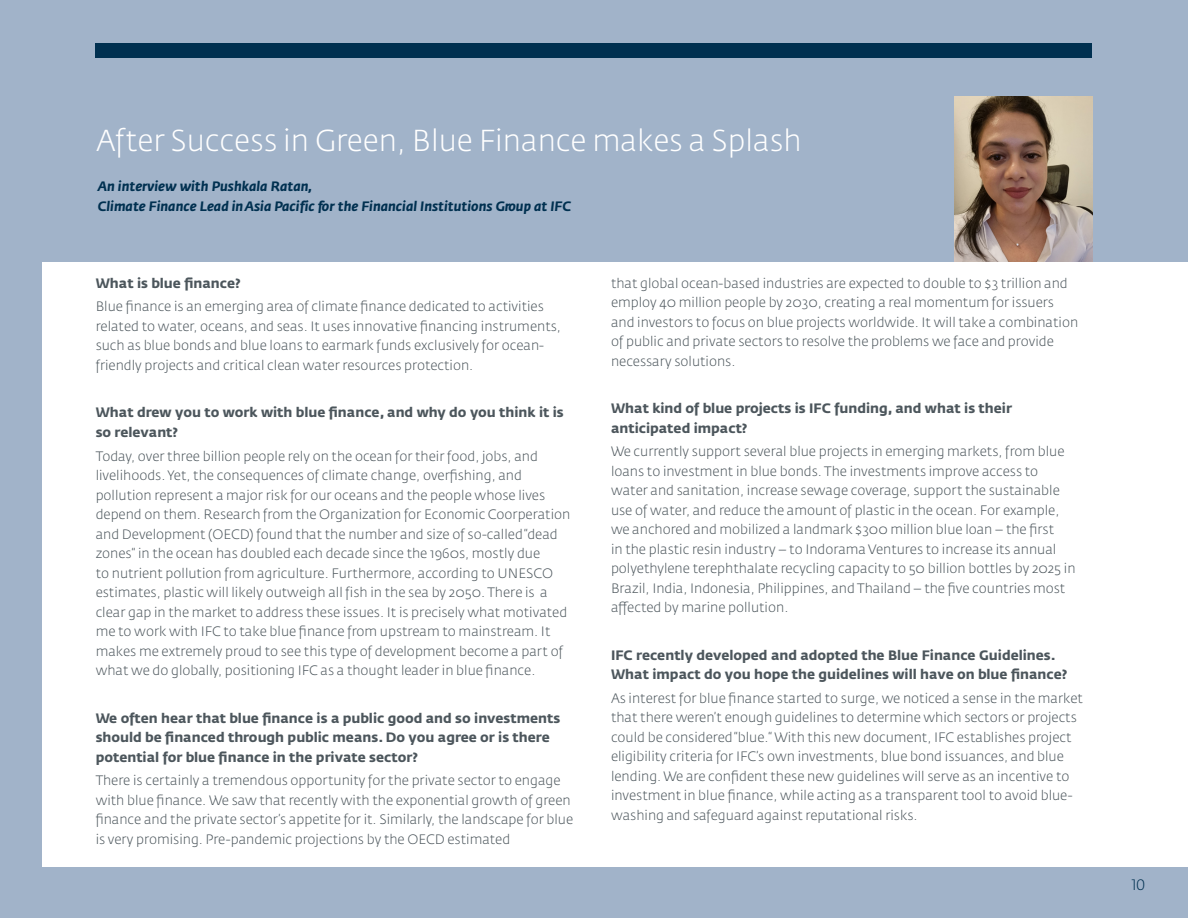
<style>
.page{position:relative;width:1188px;height:918px;background:#a1b3c9}
.page>*{position:absolute;margin:0;border:0;box-sizing:border-box;transform-origin:0 0}
.t1{font:300 30px "Fedra Sans Std";color:#fff}
.t2{font:300 15px "Fedra Sans Std";color:#003050}
.t3{font:300 13.5px/19.5px "Fedra Sans Std";color:#4c565c}
.t4{font:700 13.5px/19.5px "Fedra Sans Std";color:#4c565c}
.t5{font:italic 700 13.5px/19.5px "Fedra Sans Std";color:#003050}
.s1{font-weight:700}
</style>
<div class="page">
<img style="left:954px;top:96px;width:138px;height:167px">
<div style="left:43px;top:263px;width:1145px;height:604px;background:#fff"></div>
<div style="left:96px;top:43px;width:996px;height:14px;background:#003050"></div>
<p class="t1" style="left:96px;top:122px;width:707px">After Success in Green, Blue Finance makes a Splash</p>
<p class="t5" style="left:98px;top:177px;width:475px">An interview with Pushkala Ratan,<br>Climate Finance Lead in Asia Pacific for the Financial Institutions Group at IFC</p>
<p class="t3" style="left:96px;top:271px;width:450px;line-height:23.7px"><span class="s1">What is blue finance?<br></span>Blue finance is an emerging area of climate finance dedicated to activities</p>
<p class="t3" style="left:96px;top:316px;width:467px">related to water, oceans, and seas. It uses innovative financing instruments, such as blue bonds and blue loans to earmark funds exclusively for ocean&shy;friendly projects and critical clean water resources protection.</p>
<p class="t4" style="left:96px;top:403px;width:470px">What drew you to work with blue finance, and why do you think it is so relevant?</p>
<p class="t3" style="left:96px;top:446px;width:476px">Today, over three billion people rely on the ocean for their food, jobs, and livelihoods. Yet, the consequences of climate change, overfishing, and pollution represent a major risk for our oceans and the people whose lives depend on them. Research from the Organization for Economic Coorperation and Development (OECD) found that the number and size of so-called “dead zones“ in the ocean has doubled each decade since the 1960s, mostly due<br>to nutrient pollution from agriculture. Furthermore, according to UNESCO estimates, plastic will likely outweigh all fish in the sea by 2050. There is a clear gap in the market to address these issues. It is precisely what motivated me to work with IFC to take blue finance from upstream to mainstream. It makes me extremely proud to see this type of development become a part of what we do globally, positioning IFC as a thought leader in blue finance.</p>
<p class="t4" style="left:96px;top:708px;width:466px">We often hear that blue finance is a public good and so investments should be financed through public means. Do you agree or is there potential for blue finance in the private sector?</p>
<p class="t3" style="left:96px;top:771px;width:479px">There is certainly a tremendous opportunity for the private sector to engage with blue finance. We saw that recently with the exponential growth of green finance and the private sector’s appetite for it. Similarly, the landscape for blue is very promising. Pre-pandemic projections by the OECD estimated</p>
<p class="t3" style="left:611px;top:273px;width:469px">that global ocean-based industries are expected to double to $3 trillion and employ 40 million people by 2030, creating a real momentum for issuers and investors to focus on blue projects worldwide. It will take a combination of public and private sectors to resolve the problems we face and provide necessary solutions.</p>
<p class="t4" style="left:611px;top:399px;width:402px">What kind of blue projects is IFC funding, and what is their anticipated impact?</p>
<p class="t3" style="left:611px;top:442px;width:466px">We currently support several blue projects in emerging markets, from blue loans to investment in blue bonds. The investments improve access to water and sanitation, increase sewage coverage, support the sustainable use of water, and reduce the amount of plastic in the ocean. For example, we anchored and mobilized a landmark $300 million blue loan – the first<br>in the plastic resin industry – to Indorama Ventures to increase its annual polyethylene terephthalate recycling capacity to 50 billion bottles by 2025 in Brazil, India, Indonesia, Philippines, and Thailand – the five countries most affected by marine pollution.</p>
<p class="t4" style="left:611px;top:645px;width:458px">IFC recently developed and adopted the Blue Finance Guidelines.<br>What impact do you hope the guidelines will have on blue finance?</p>
<p class="t3" style="left:611px;top:688px;width:473px">As interest for blue finance started to surge, we noticed a sense in the market that there weren’t enough guidelines to determine which sectors or projects could be considered “blue.“ With this new document, IFC establishes project eligibility criteria for IFC’s own investments, blue bond issuances, and blue lending. We are confident these new guidelines will serve as an incentive to investment in blue finance, while acting as a transparent tool to avoid blue&shy;washing and safeguard against reputational risks.</p>
<p class="t2" style="left:1132px;top:876px;width:15px">10</p>
</div>
